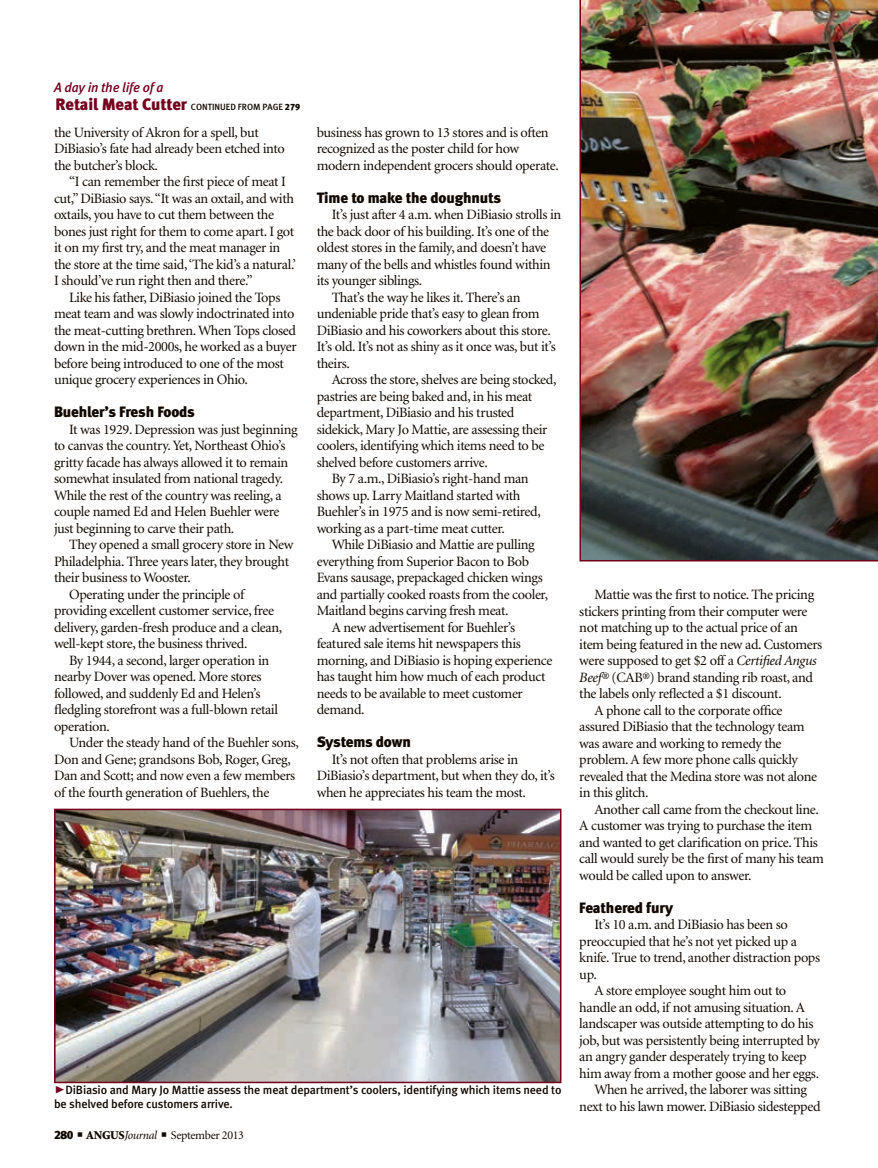
<style>
.page{position:relative;width:878px;height:1168px;background:#fff}
.page>*{position:absolute;margin:0;border:0;box-sizing:border-box;transform-origin:0 0}
.subhead{font:15px "Meta Black LF";letter-spacing:-.01em;color:#110800}
.body_text{font:14.25px/16.5px "Minion";letter-spacing:-.025em;color:#110800}
.deck{font:italic 13.5px "Meta Medium LF";letter-spacing:-.01em;color:#74001e}
.cutlines{font:12px/13.5px "Meta Medium LF";letter-spacing:-.01em;color:#110800}
.t1{font:12px "Minion";letter-spacing:-.025em;color:#110800}
.t2{font:9px "Meta Medium LF";color:#110800}
.s1{font-family:"Meta Black LF";font-size:16.5px;color:#74001e}
.s2{font-family:"Meta Black LF"}
.s3{font-family:"Meta Black Caps Expert";font-size:21px;color:#74001e}
.s4{font-weight:900}
.s5{font-style:italic}
</style>
<div class="page">
<img style="left:579px;top:0;width:299px;height:561px">
<img style="left:57px;top:811px;width:501px;height:269px">
<div style="left:54px;top:808px;width:507px;height:275px;border:2px solid #74001e"></div>
<p class="deck" style="left:54px;top:79px;width:111px">A day in the life of a</p>
<p class="t2" style="left:56px;top:102px;width:246px"><span class="s1">Retail Meat Cutter</span> CONTINUED FROM PAGE <span class="s2">279</span></p>
<p class="body_text" style="left:54px;top:124px;width:232px">the University of Akron for a spell, but<br>DiBiasio’s fate had already been etched into the butcher’s block.</p>
<p class="body_text" style="left:54px;top:174px;width:243px;text-indent:15px">“I can remember the first piece of meat I cut,” DiBiasio says. “It was an oxtail, and with oxtails, you have to cut them between the bones just right for them to come apart. I got it on my first try, and the meat manager in the store at the time said, ‘The kid’s a natural.’ I should’ve run right then and there.”</p>
<p class="body_text" style="left:54px;top:289px;width:244px;text-indent:15px">Like his father, DiBiasio joined the Tops meat team and was slowly indoctrinated into the meat-cutting brethren. When Tops closed down in the mid-2000s, he worked as a buyer before being introduced to one of the most unique grocery experiences in Ohio.</p>
<p class="subhead" style="left:54px;top:403px;width:142px">Buehler’s Fresh Foods</p>
<p class="body_text" style="left:54px;top:421px;width:245px;text-indent:15px">It was 1929. Depression was just beginning to canvas the country. Yet, Northeast Ohio’s gritty facade has always allowed it to remain somewhat insulated from national tragedy.<br>While the rest of the country was reeling, a couple named Ed and Helen Buehler were just beginning to carve their path.</p>
<p class="body_text" style="left:54px;top:537px;width:241px;text-indent:15px">They opened a small grocery store in New<br>Philadelphia. Three years later, they brought their business to Wooster.</p>
<p class="body_text" style="left:54px;top:586px;width:230px;text-indent:15px">Operating under the principle of providing excellent customer service, free delivery, garden-fresh produce and a clean, well-kept store, the business thrived.</p>
<p class="body_text" style="left:54px;top:652px;width:225px;text-indent:15px">By 1944, a second, larger operation in nearby Dover was opened. More stores followed, and suddenly Ed and Helen’s fledgling storefront was a full-blown retail operation.</p>
<p class="body_text" style="left:54px;top:735px;width:246px;text-indent:15px">Under the steady hand of the Buehler sons, Don and Gene; grandsons Bob, Roger, Greg, Dan and Scott; and now even a few members of the fourth generation of Buehlers, the</p>
<p class="body_text" style="left:316px;top:124px;width:244px">business has grown to 13 stores and is often recognized as the poster child for how modern independent grocers should operate.</p>
<p class="subhead" style="left:316px;top:188px;width:186px">Time to make the doughnuts</p>
<p class="body_text" style="left:316px;top:207px;width:246px;text-indent:15px">It’s just after 4 a.m. when DiBiasio strolls in the back door of his building. It’s one of the oldest stores in the family, and doesn’t have many of the bells and whistles found within its younger siblings.</p>
<p class="body_text" style="left:316px;top:289px;width:240px;text-indent:15px">That’s the way he likes it. There’s an undeniable pride that’s easy to glean from DiBiasio and his coworkers about this store.<br>It’s old. It’s not as shiny as it once was, but it’s theirs.</p>
<p class="body_text" style="left:316px;top:372px;width:241px;text-indent:15px">Across the store, shelves are being stocked, pastries are being baked and, in his meat department, DiBiasio and his trusted sidekick, Mary Jo Mattie, are assessing their coolers, identifying which items need to be shelved before customers arrive.</p>
<p class="body_text" style="left:316px;top:471px;width:226px;text-indent:15px">By 7 a.m., DiBiasio’s right-hand man shows up. Larry Maitland started with Buehler’s in 1975 and is now semi-retired, working as a part-time meat cutter.</p>
<p class="body_text" style="left:316px;top:537px;width:233px;text-indent:15px">While DiBiasio and Mattie are pulling everything from Superior Bacon to Bob Evans sausage, prepackaged chicken wings and partially cooked roasts from the cooler, Maitland begins carving fresh meat.</p>
<p class="body_text" style="left:316px;top:619px;width:237px;text-indent:15px">A new advertisement for Buehler’s featured sale items hit newspapers this morning, and DiBiasio is hoping experience has taught him how much of each product needs to be available to meet customer demand.</p>
<p class="subhead" style="left:316px;top:733px;width:96px">Systems down</p>
<p class="body_text" style="left:316px;top:751px;width:240px;text-indent:15px">It’s not often that problems arise in<br>DiBiasio’s department, but when they do, it’s when he appreciates his team the most.</p>
<p class="cutlines" style="left:54px;top:1083px;width:509px"><span class="s3">@</span>DiBiasio and Mary Jo Mattie assess the meat department’s coolers, identifying which items need to be shelved before customers arrive.</p>
<p class="t1" style="left:54px;top:1129px;width:191px"><span class="s2">280</span> ■ <span class="s4">ANGUS</span><span class="s5">Journal</span> ■ September 2013</p>
<p class="body_text" style="left:579px;top:587px;width:244px;text-indent:15px">Mattie was the first to notice. The pricing stickers printing from their computer were not matching up to the actual price of an item being featured in the new ad. Customers were supposed to get $2 off a <span class="s5">Certified Angus Beef®</span> (CAB®) brand standing rib roast, and the labels only reflected a $1 discount.</p>
<p class="body_text" style="left:579px;top:702px;width:239px;text-indent:15px">A phone call to the corporate office assured DiBiasio that the technology team was aware and working to remedy the problem. A few more phone calls quickly revealed that the Medina store was not alone in this glitch.</p>
<p class="body_text" style="left:579px;top:801px;width:246px;text-indent:15px">Another call came from the checkout line.<br>A customer was trying to purchase the item and wanted to get clarification on price. This call would surely be the first of many his team would be called upon to answer.</p>
<p class="subhead" style="left:579px;top:898px;width:95px">Feathered fury</p>
<p class="body_text" style="left:579px;top:917px;width:242px;text-indent:15px">It’s 10 a.m. and DiBiasio has been so preoccupied that he’s not yet picked up a knife. True to trend, another distraction pops up.</p>
<p class="body_text" style="left:579px;top:983px;width:242px;text-indent:15px">A store employee sought him out to handle an odd, if not amusing situation. A landscaper was outside attempting to do his job, but was persistently being interrupted by an angry gander desperately trying to keep him away from a mother goose and her eggs.</p>
<p class="body_text" style="left:579px;top:1082px;width:243px;text-align:center">When he arrived, the laborer was sitting<br>next to his lawn mower. DiBiasio sidestepped</p>
</div>
